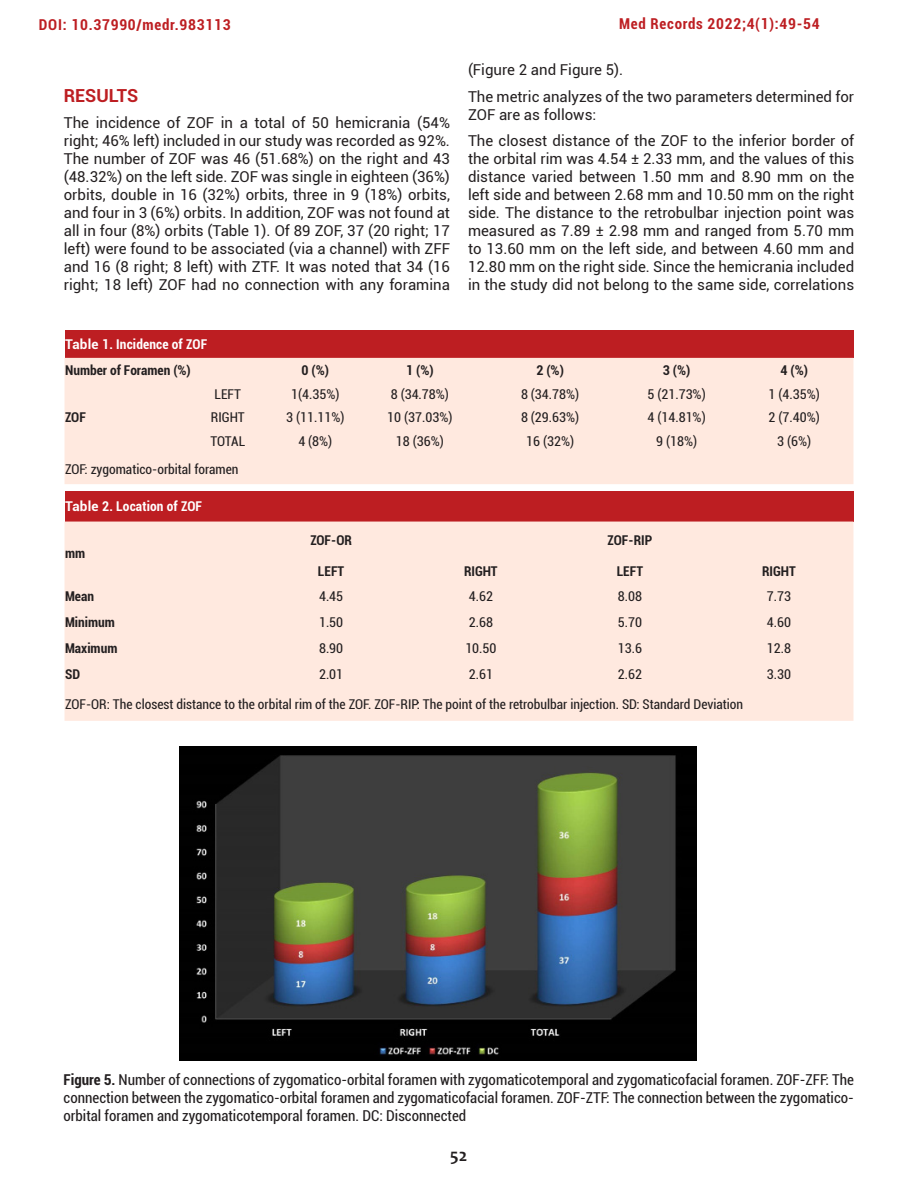
<style>
.page{position:relative;width:918px;height:1188px;background:#fff}
.page>*{position:absolute;margin:0;border:0;box-sizing:border-box;transform-origin:0 0}
.t1{font:700 18px "Roboto";color:#bd1e22}
.t2{font:700 18px "Candara";color:#231f20}
.t3{font:15px/18px "Roboto";color:#231f20;text-align:justify}
.t4{font:condensed 15px/18px "Roboto";color:#231f20;text-align:justify}
.t5{font:700 condensed 15px "Roboto";letter-spacing:.05em;color:#bd1e22}
.tablo_içerik{font:condensed 13.5px "Roboto";color:#231f20}
.tablo_içerik-2{font:700 condensed 13.5px "Roboto";color:#231f20}
.t6{font:700 condensed 13.5px "Roboto";letter-spacing:.01em;color:#fff}
.s1{font-stretch:normal}
.s2{font-weight:700}
</style>
<div class="page">
<div style="left:65px;top:330px;width:788px;height:28px;background:#bd1e22"></div>
<div style="left:65px;top:358px;width:788px;height:126px;background:#ffe9df"></div>
<div style="left:65px;top:491px;width:788px;height:31px;background:#bd1e22"></div>
<div style="left:65px;top:522px;width:788px;height:199px;background:#ffe9df"></div>
<img style="left:179px;top:746px;width:518px;height:315px">
<p class="t5" style="left:39px;top:14px;width:193px">DOI: 10.37990/medr.983113</p>
<p class="t5" style="left:619px;top:13px;width:202px">Med Records 2022;4(1):49-54</p>
<p class="t1" style="left:64px;top:82px;width:76px">RESULTS</p>
<p class="t3" style="left:64px;top:113px;width:388px">The incidence of ZOF in a total of 50 hemicrania (54% right; 46% left) included in our study was recorded as 92%.<br>The number of ZOF was 46 (51.68%) on the right and 43 (48.32%) on the left side. ZOF was single in eighteen (36%) orbits, double in 16 (32%) orbits, three in 9 (18%) orbits, and four in 3 (6%) orbits. In addition, ZOF was not found at all in four (8%) orbits (Table 1). Of 89 ZOF, 37 (20 right; 17 left) were found to be associated (via a channel) with ZFF and 16 (8 right; 8 left) with ZTF. It was noted that 34 (16 right; 18 left) ZOF had no connection with any foramina</p>
<p class="t3" style="left:468px;top:60px;width:157px">(Figure 2 and Figure 5).</p>
<p class="t3" style="left:468px;top:87px;width:388px">The metric analyzes of the two parameters determined for<br>ZOF are as follows:</p>
<p class="t3" style="left:468px;top:131px;width:388px">The closest distance of the ZOF to the inferior border of the orbital rim was 4.54 ± 2.33 mm, and the values of this distance varied between 1.50 mm and 8.90 mm on the left side and between 2.68 mm and 10.50 mm on the right side. The distance to the retrobulbar injection point was measured as 7.89 ± 2.98 mm and ranged from 5.70 mm to 13.60 mm on the left side, and between 4.60 mm and 12.80 mm on the right side. Since the hemicrania included in the study did not belong to the same side, correlations</p>
<p class="t6" style="left:65px;top:335px;width:143px"><span class="s1">Table</span> 1. Incidence of ZOF</p>
<p class="tablo_içerik-2" style="left:65px;top:361px;width:127px">Number of Foramen (%)</p>
<p class="tablo_içerik-2" style="left:302px;top:361px;width:29px">0 (%)</p>
<p class="tablo_içerik-2" style="left:406px;top:361px;width:29px">1 (%)</p>
<p class="tablo_içerik-2" style="left:536px;top:361px;width:29px">2 (%)</p>
<p class="tablo_içerik-2" style="left:663px;top:361px;width:29px">3 (%)</p>
<p class="tablo_içerik-2" style="left:780px;top:361px;width:29px">4 (%)</p>
<p class="tablo_içerik-2" style="left:65px;top:408px;width:22px">ZOF</p>
<p class="tablo_içerik" style="left:215px;top:384px;width:28px">LEFT</p>
<p class="tablo_içerik" style="left:291px;top:384px;width:50px">1(4.35%)</p>
<p class="tablo_içerik" style="left:391px;top:384px;width:60px">8 (34.78%)</p>
<p class="tablo_içerik" style="left:521px;top:384px;width:60px">8 (34.78%)</p>
<p class="tablo_içerik" style="left:648px;top:384px;width:60px">5 (21.73%)</p>
<p class="tablo_içerik" style="left:769px;top:384px;width:53px">1 (4.35%)</p>
<p class="tablo_içerik" style="left:211px;top:408px;width:35px">RIGHT</p>
<p class="tablo_içerik" style="left:286px;top:408px;width:60px">3 (11.11%)</p>
<p class="tablo_içerik" style="left:387px;top:408px;width:67px">10 (37.03%)</p>
<p class="tablo_içerik" style="left:521px;top:408px;width:60px">8 (29.63%)</p>
<p class="tablo_içerik" style="left:648px;top:408px;width:60px">4 (14.81%)</p>
<p class="tablo_içerik" style="left:769px;top:408px;width:53px">2 (7.40%)</p>
<p class="tablo_içerik" style="left:210px;top:432px;width:36px">TOTAL</p>
<p class="tablo_içerik" style="left:298px;top:432px;width:35px">4 (8%)</p>
<p class="tablo_içerik" style="left:396px;top:432px;width:49px">18 (36%)</p>
<p class="tablo_içerik" style="left:526px;top:432px;width:49px">16 (32%)</p>
<p class="tablo_içerik" style="left:656px;top:432px;width:42px">9 (18%)</p>
<p class="tablo_içerik" style="left:777px;top:432px;width:35px">3 (6%)</p>
<p class="tablo_içerik" style="left:65px;top:459px;width:175px">ZOF: zygomatico-orbital foramen</p>
<p class="t6" style="left:65px;top:497px;width:138px"><span class="s1">Table</span> 2. Location of ZOF</p>
<p class="tablo_içerik-2" style="left:65px;top:543px;width:22px">mm</p>
<p class="tablo_içerik-2" style="left:310px;top:530px;width:43px">ZOF-OR</p>
<p class="tablo_içerik-2" style="left:608px;top:530px;width:46px">ZOF-RIP</p>
<p class="tablo_içerik-2" style="left:318px;top:561px;width:28px">LEFT</p>
<p class="tablo_içerik-2" style="left:464px;top:561px;width:35px">RIGHT</p>
<p class="tablo_içerik-2" style="left:617px;top:561px;width:28px">LEFT</p>
<p class="tablo_içerik-2" style="left:762px;top:561px;width:35px">RIGHT</p>
<p class="tablo_içerik-2" style="left:65px;top:587px;width:31px">Mean</p>
<p class="tablo_içerik" style="left:319px;top:587px;width:26px">4.45</p>
<p class="tablo_içerik" style="left:469px;top:587px;width:26px">4.62</p>
<p class="tablo_içerik" style="left:618px;top:587px;width:26px">8.08</p>
<p class="tablo_içerik" style="left:767px;top:587px;width:26px">7.73</p>
<p class="tablo_içerik-2" style="left:65px;top:613px;width:51px">Minimum</p>
<p class="tablo_içerik" style="left:319px;top:613px;width:26px">1.50</p>
<p class="tablo_içerik" style="left:469px;top:613px;width:26px">2.68</p>
<p class="tablo_içerik" style="left:618px;top:613px;width:26px">5.70</p>
<p class="tablo_içerik" style="left:767px;top:613px;width:26px">4.60</p>
<p class="tablo_içerik-2" style="left:65px;top:639px;width:54px">Maximum</p>
<p class="tablo_içerik" style="left:319px;top:639px;width:26px">8.90</p>
<p class="tablo_içerik" style="left:465px;top:639px;width:33px">10.50</p>
<p class="tablo_içerik" style="left:618px;top:639px;width:26px">13.6</p>
<p class="tablo_içerik" style="left:767px;top:639px;width:26px">12.8</p>
<p class="tablo_içerik-2" style="left:65px;top:665px;width:17px">SD</p>
<p class="tablo_içerik" style="left:319px;top:665px;width:26px">2.01</p>
<p class="tablo_içerik" style="left:469px;top:665px;width:26px">2.61</p>
<p class="tablo_içerik" style="left:618px;top:665px;width:26px">2.62</p>
<p class="tablo_içerik" style="left:767px;top:665px;width:26px">3.30</p>
<p class="tablo_içerik" style="left:65px;top:695px;width:680px">ZOF-OR: The closest distance to the orbital rim of the ZOF. ZOF-RIP: The point of the retrobulbar injection. SD: Standard Deviation</p>
<p class="t4" style="left:64px;top:1070px;width:792px"><span class="s2">Figure 5.</span> Number of connections of zygomatico-orbital foramen with zygomaticotemporal and zygomaticofacial foramen. ZOF-ZFF: The connection between the zygomatico-orbital foramen and zygomaticofacial foramen. ZOF-ZTF: The connection between the zygomatico&shy;orbital foramen and zygomaticotemporal foramen. DC: Disconnected</p>
<p class="t2" style="left:450px;top:1143px;width:19px">52</p>
</div>
